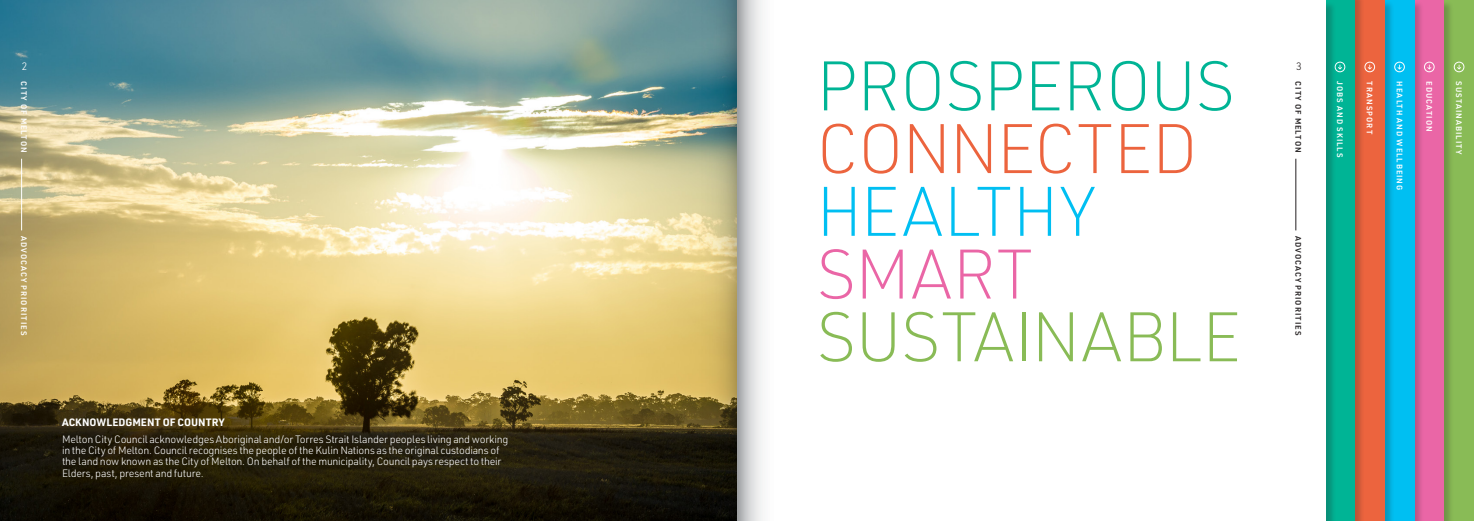
<style>
.page{position:relative;width:1474px;height:521px;background:#fff}
.page>*{position:absolute;margin:0;border:0;box-sizing:border-box;transform-origin:0 0}
.t1{font:200 68.51px/62.7px "URWDIN";letter-spacing:-.015em;color:#ec643e}
.t2{font:200 68.51px "URWDIN";letter-spacing:-.01em;color:#89bb56}
.t3{font:200 68.51px "URWDIN";letter-spacing:-.02em;color:#00b495}
.Body{font:300 10.5px/11.4px "URWDIN";letter-spacing:-.02em;color:#fff}
.Body-2{font:700 10.5px "URWDIN";color:#fff}
.t4{font:300 10.5px "URWDIN";color:#231f20}
.t5{font:600 7.88px "URWDIN";letter-spacing:.125em;color:#fff}
.t6{font:600 7.88px "URWDIN";letter-spacing:.12em;color:#231f20}
.s1{color:#00bff2}
.s2{color:#ea66a6}
</style>
<div class="page">
<div style="left:1422px;top:0;width:51px;height:521px;background:#89bb56"></div>
<svg style="left:1453px;top:62px;width:10px;height:10px"></svg>
<div style="left:1393px;top:0;width:60px;height:521px;background:#231f20;opacity:.25"></div>
<div style="left:1393px;top:0;width:51px;height:521px;background:#ea66a6"></div>
<svg style="left:1424px;top:62px;width:10px;height:10px"></svg>
<div style="left:1363px;top:0;width:61px;height:521px;background:#231f20;opacity:.25"></div>
<div style="left:1363px;top:0;width:51px;height:521px;background:#00bff2"></div>
<svg style="left:1394px;top:62px;width:10px;height:10px"></svg>
<div style="left:1354px;top:0;width:40px;height:521px;background:#231f20;opacity:.25"></div>
<div style="left:1354px;top:0;width:30px;height:521px;background:#ec643e"></div>
<svg style="left:1364px;top:62px;width:10px;height:10px"></svg>
<div style="left:1324px;top:0;width:40px;height:521px;background:#231f20;opacity:.25"></div>
<div style="left:1324px;top:0;width:30px;height:521px;background:linear-gradient(to right,#06977e,#00bd9c)"></div>
<svg style="left:1335px;top:62px;width:9px;height:10px"></svg>
<img style="left:0;top:0;width:694px;height:521px">
<hr style="left:1295px;top:159px;width:1px;height:71px;background:#231f20">
<hr style="left:21px;top:159px;width:1px;height:71px;background:#fff">
<svg style="left:694px;top:0;width:43px;height:521px;background:#878965"></svg>
<svg style="left:737px;top:0;width:25px;height:521px"></svg>
<p class="Body" style="left:22px;top:60px;width:7px">2</p>
<p class="t5" style="left:29px;top:81px;width:73px;rotate:90deg">CITY OF MELTON</p>
<p class="t5" style="left:29px;top:236px;width:101px;rotate:90deg">ADVOCACY PRIORITIES</p>
<p class="Body-2" style="left:62px;top:415px;width:164px">ACKNOWLEDGMENT OF COUNTRY</p>
<p class="Body" style="left:62px;top:433px;width:448px">Melton City Council acknowledges Aboriginal and/or Torres Strait Islander peoples living and working in the City of Melton. Council recognises the people of the Kulin Nations as the original custodians of the land now known as the City of Melton. On behalf of the municipality, Council pays respect to their Elders, past, present and future.</p>
<p class="t3" style="left:816px;top:42px;width:420px">PROSPEROUS</p>
<p class="t1" style="left:816px;top:116px;width:384px">CONNECTED<br><span class="s1">HEALTHY<br></span><span class="s2">SMART</span></p>
<p class="t2" style="left:816px;top:292px;width:427px">SUSTAINABLE</p>
<p class="t4" style="left:1295px;top:59px;width:7px">3</p>
<p class="t6" style="left:1303px;top:81px;width:73px;rotate:90deg">CITY OF MELTON</p>
<p class="t6" style="left:1303px;top:236px;width:101px;rotate:90deg">ADVOCACY PRIORITIES</p>
<p class="t5" style="left:1345px;top:81px;width:77px;rotate:90deg">JOBS AND SKILLS</p>
<p class="t5" style="left:1374px;top:81px;width:54px;rotate:90deg">TRANSPORT</p>
<p class="t5" style="left:1404px;top:81px;width:110px;rotate:90deg">HEALTH AND WELLBEING</p>
<p class="t5" style="left:1434px;top:81px;width:52px;rotate:90deg">EDUCATION</p>
<p class="t5" style="left:1464px;top:81px;width:75px;rotate:90deg">SUSTAINABILITY</p>
</div>
